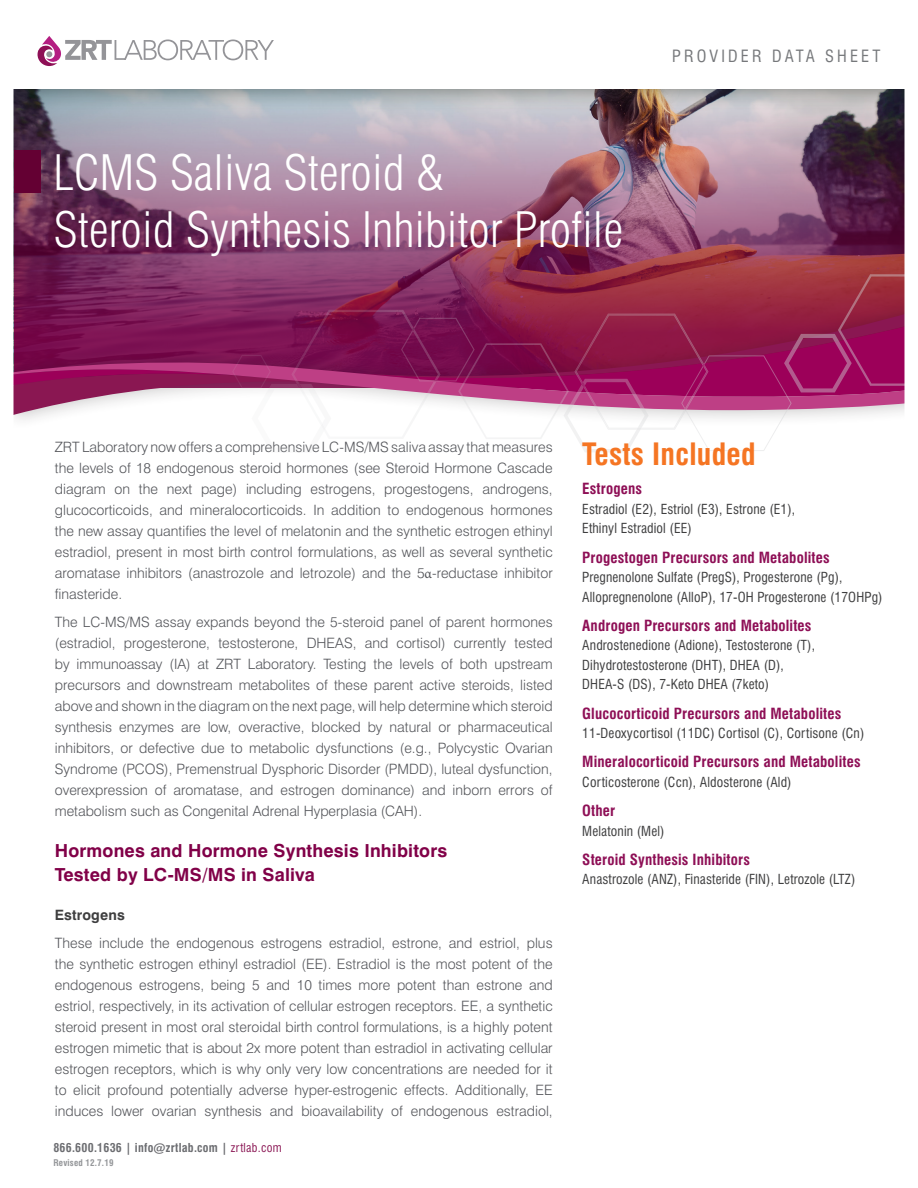
<style>
.page{position:relative;width:918px;height:1188px;background:#fff}
.page>*{position:absolute;margin:0;border:0;box-sizing:border-box;transform-origin:0 0}
.t1{font:300 condensed 48px/57px "Swiss 721 BT";color:#fff}
.t2{font:700 condensed 30px "Swiss 721 BT";letter-spacing:.01em;color:#f57523}
.t3{font:700 18px/24px "Swiss 721 BT";letter-spacing:.01em;color:#810048}
.t4{font:condensed 16.5px "Swiss 721 BT";letter-spacing:.19em;color:#76787b}
.t5{font:700 condensed 15px "Swiss 721 BT";letter-spacing:.01em;color:#8e0f56}
.t6{font:300 14.25px/21px "Swiss 721 BT";color:#54555a;text-align:justify}
.t7{font:700 14.25px "Swiss 721 BT";letter-spacing:.01em;color:#3e3e3f}
.t8{font:condensed 13.5px/19.5px "Swiss 721 BT";letter-spacing:.01em;color:#3e3e3f}
.t9{font:700 condensed 12px "Swiss 721 BT";letter-spacing:.02em;color:#6c6d71}
.t10{font:700 condensed 9px "Swiss 721 BT";letter-spacing:.02em;color:#939598}
.s1{font-family:"Minion Pro";font-weight:400}
.s2{font-weight:400;color:#8d1c58}
</style>
<div class="page">
<img style="left:15px;top:111px;width:888px;height:163px">
<svg style="left:15px;top:274px;width:888px;height:178px"></svg>
<div style="left:14px;top:150px;width:27px;height:43px;background:#640033"></div>
<div style="left:0;top:0;width:918px;height:111px;background:#231f20;opacity:.64"></div>
<div style="left:0;top:0;width:918px;height:89px;background:#fff"></div>
<svg style="left:38px;top:36px;width:236px;height:30px"></svg>
<p class="t1" style="left:53px;top:144px;width:572px">LCMS Saliva Steroid &amp;<br>Steroid Synthesis Inhibitor Profile</p>
<p class="t4" style="left:672px;top:46px;width:210px">PROVIDER DATA SHEET</p>
<p class="t6" style="left:55px;top:437px;width:499px">ZRT Laboratory now offers a comprehensive LC-MS/MS saliva assay that measures the levels of 18 endogenous steroid hormones (see Steroid Hormone Cascade diagram on the next page) including estrogens, progestogens, androgens, glucocorticoids, and mineralocorticoids. In addition to endogenous hormones the new assay quantifies the level of melatonin and the synthetic estrogen ethinyl estradiol, present in most birth control formulations, as well as several synthetic aromatase inhibitors (anastrozole and letrozole) and the 5<span class="s1">α</span>-reductase inhibitor finasteride.</p>
<p class="t6" style="left:55px;top:611px;width:499px">The LC-MS/MS assay expands beyond the 5-steroid panel of parent hormones (estradiol, progesterone, testosterone, DHEAS, and cortisol) currently tested by immunoassay (IA) at ZRT Laboratory. Testing the levels of both upstream precursors and downstream metabolites of these parent active steroids, listed above and shown in the diagram on the next page, will help determine which steroid synthesis enzymes are low, overactive, blocked by natural or pharmaceutical inhibitors, or defective due to metabolic dysfunctions (e.g., Polycystic Ovarian Syndrome (PCOS), Premenstrual Dysphoric Disorder (PMDD), luteal dysfunction, overexpression of aromatase, and estrogen dominance) and inborn errors of metabolism such as Congenital Adrenal Hyperplasia (CAH).</p>
<p class="t3" style="left:55px;top:838px;width:394px">Hormones and Hormone Synthesis Inhibitors<br>Tested by LC-MS/MS in Saliva</p>
<p class="t7" style="left:55px;top:907px;width:71px">Estrogens</p>
<p class="t6" style="left:55px;top:932px;width:499px">These include the endogenous estrogens estradiol, estrone, and estriol, plus the synthetic estrogen ethinyl estradiol (EE). Estradiol is the most potent of the endogenous estrogens, being 5 and 10 times more potent than estrone and estriol, respectively, in its activation of cellular estrogen receptors. EE, a synthetic steroid present in most oral steroidal birth control formulations, is a highly potent estrogen mimetic that is about 2x more potent than estradiol in activating cellular estrogen receptors, which is why only very low concentrations are needed for it to elicit profound potentially adverse hyper-estrogenic effects. Additionally, EE induces lower ovarian synthesis and bioavailability of endogenous estradiol,</p>
<p class="t10" style="left:53px;top:1157px;width:62px">Revised 12.7.19</p>
<p class="t9" style="left:53px;top:1140px;width:230px">866.600.1636 | info@zrtlab.com | <span class="s2">zrtlab.com</span></p>
<p class="t2" style="left:582px;top:436px;width:175px">Tests Included</p>
<p class="t5" style="left:582px;top:480px;width:61px">Estrogens</p>
<p class="t8" style="left:582px;top:499px;width:214px">Estradiol (E2), Estriol (E3), Estrone (E1),<br>Ethinyl Estradiol (EE)</p>
<p class="t5" style="left:582px;top:548px;width:249px">Progestogen Precursors and Metabolites</p>
<p class="t8" style="left:582px;top:568px;width:302px">Pregnenolone Sulfate (PregS), Progesterone (Pg),<br>Allopregnenolone (AlloP), 17-OH Progesterone (17OHPg)</p>
<p class="t5" style="left:582px;top:616px;width:231px">Androgen Precursors and Metabolites</p>
<p class="t8" style="left:582px;top:636px;width:234px">Androstenedione (Adione), Testosterone (T),<br>Dihydrotestosterone (DHT), DHEA (D),<br>DHEA-S (DS), 7-Keto DHEA (7keto)</p>
<p class="t5" style="left:582px;top:704px;width:261px">Glucocorticoid Precursors and Metabolites</p>
<p class="t8" style="left:582px;top:724px;width:284px">11-Deoxycortisol (11DC) Cortisol (C), Cortisone (Cn)</p>
<p class="t5" style="left:582px;top:753px;width:280px">Mineralocorticoid Precursors and Metabolites</p>
<p class="t8" style="left:582px;top:772px;width:211px">Corticosterone (Ccn), Aldosterone (Ald)</p>
<p class="t5" style="left:582px;top:802px;width:34px">Other</p>
<p class="t8" style="left:582px;top:821px;width:84px">Melatonin (Mel)</p>
<p class="t5" style="left:582px;top:850px;width:169px">Steroid Synthesis Inhibitors</p>
<p class="t8" style="left:582px;top:870px;width:275px">Anastrozole (ANZ), Finasteride (FIN), Letrozole (LTZ)</p>
</div>
